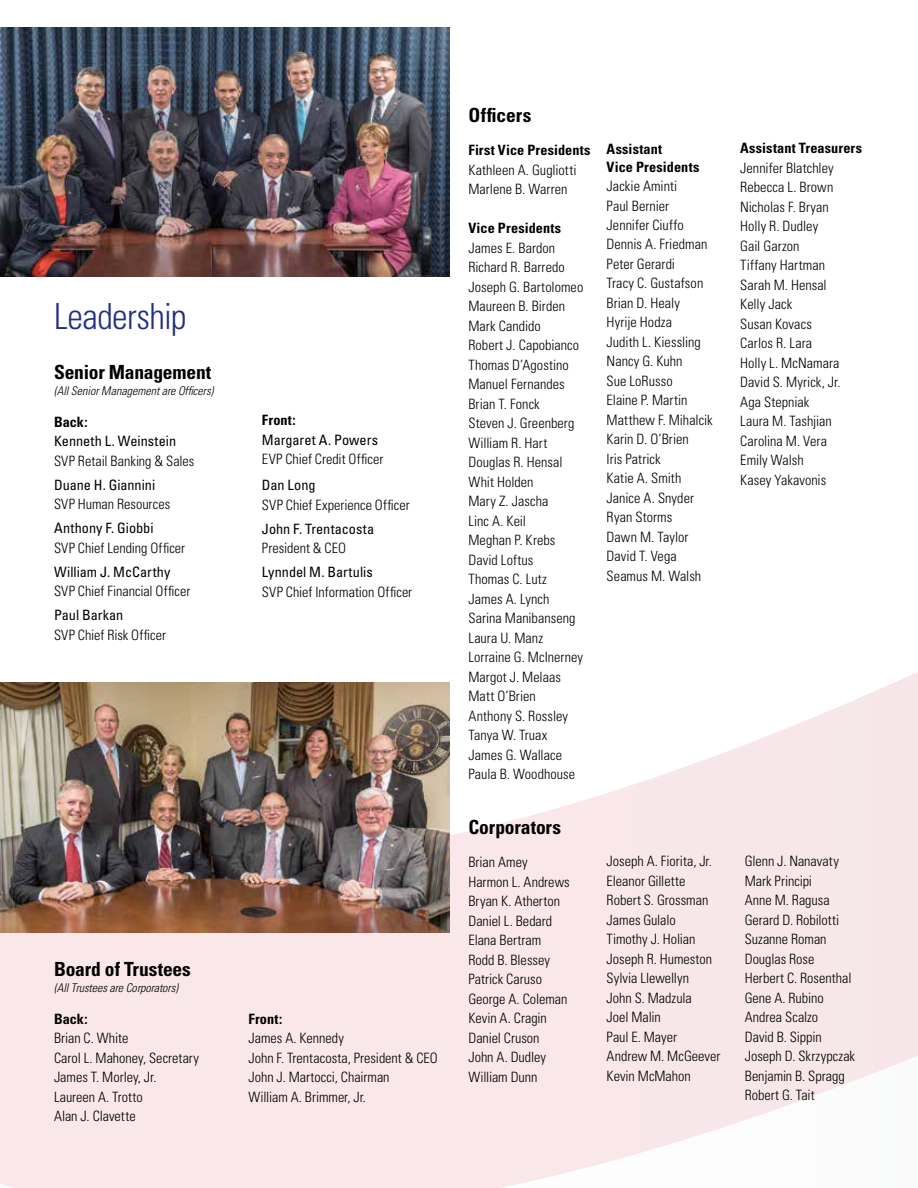
<style>
.page{position:relative;width:918px;height:1188px;background:#fff}
.page>*{position:absolute;margin:0;border:0;box-sizing:border-box;transform-origin:0 0}
.t1{font:300 condensed 36px "Univers";letter-spacing:-.02em;color:#232e83}
.t2{font:700 condensed 19.5px "Univers";letter-spacing:-.005em;color:#000}
.t3{font:300 condensed 14.25px/19.5px "Univers";color:#000}
.t4{font:condensed 14.25px "Univers";color:#000}
.t5{font:700 condensed 14.25px/18px "Univers";letter-spacing:.01em;color:#000}
.t6{font:italic 300 condensed 12px "Univers";letter-spacing:-.005em;color:#000}
</style>
<div class="page">
<svg style="left:0;top:672px;width:918px;height:371px"></svg>
<svg style="left:0;top:1043px;width:918px;height:145px"></svg>
<img style="left:0;top:27px;width:450px;height:250px">
<img style="left:0;top:683px;width:450px;height:250px">
<h1 class="t1" style="left:54px;top:294px;width:134px">Leadership</h1>
<h3 class="t2" style="left:54px;top:360px;width:159px">Senior Management</h3>
<p class="t6" style="left:54px;top:384px;width:161px">(All Senior Management are Officers)</p>
<h5 class="t5" style="left:54px;top:413px;width:35px">Back:</h5>
<p class="t4" style="left:54px;top:432px;width:124px">Kenneth L. Weinstein</p>
<p class="t3" style="left:54px;top:451px;width:142px">SVP Retail Banking &amp; Sales</p>
<p class="t4" style="left:54px;top:476px;width:103px">Duane H. Giannini</p>
<p class="t3" style="left:54px;top:494px;width:118px">SVP Human Resources</p>
<p class="t4" style="left:54px;top:519px;width:101px">Anthony F. Giobbi</p>
<p class="t3" style="left:54px;top:538px;width:133px">SVP Chief Lending Officer</p>
<p class="t4" style="left:54px;top:563px;width:118px">William J. McCarthy</p>
<p class="t3" style="left:54px;top:581px;width:138px">SVP Chief Financial Officer</p>
<p class="t4" style="left:54px;top:606px;width:71px">Paul Barkan</p>
<p class="t3" style="left:54px;top:625px;width:114px">SVP Chief Risk Officer</p>
<h3 class="t2" style="left:54px;top:957px;width:138px">Board of Trustees</h3>
<p class="t6" style="left:54px;top:981px;width:126px">(All Trustees are Corporators)</p>
<h5 class="t5" style="left:54px;top:1010px;width:35px">Back:</h5>
<p class="t3" style="left:54px;top:1029px;width:146px">Brian C. White<br>Carol L. Mahoney, Secretary<br>James T. Morley, Jr.<br>Laureen A. Trotto<br>Alan J. Clavette</p>
<h5 class="t5" style="left:262px;top:411px;width:35px">Front:</h5>
<p class="t4" style="left:262px;top:431px;width:118px">Margaret A. Powers</p>
<p class="t3" style="left:262px;top:449px;width:123px">EVP Chief Credit Officer</p>
<p class="t4" style="left:262px;top:476px;width:55px">Dan Long</p>
<p class="t3" style="left:262px;top:495px;width:149px">SVP Chief Experience Officer</p>
<p class="t4" style="left:262px;top:520px;width:114px">John F. Trentacosta</p>
<p class="t3" style="left:262px;top:539px;width:86px">President &amp; CEO</p>
<p class="t4" style="left:262px;top:563px;width:112px">Lynndel M. Bartulis</p>
<p class="t3" style="left:262px;top:582px;width:152px">SVP Chief Information Officer</p>
<h5 class="t5" style="left:249px;top:1009px;width:35px">Front:</h5>
<p class="t3" style="left:249px;top:1028px;width:191px">James A. Kennedy<br>John F. Trentacosta, President &amp; CEO<br>John J. Martocci, Chairman<br>William A. Brimmer, Jr.</p>
<h3 class="t2" style="left:468px;top:104px;width:64px">Officers</h3>
<h5 class="t5" style="left:468px;top:141px;width:124px">First Vice Presidents</h5>
<p class="t3" style="left:468px;top:160px;width:110px">Kathleen A. Gugliotti<br>Marlene B. Warren</p>
<h5 class="t5" style="left:468px;top:219px;width:94px">Vice Presidents</h5>
<p class="t3" style="left:468px;top:238px;width:116px">James E. Bardon<br>Richard R. Barredo<br>Joseph G. Bartolomeo<br>Maureen B. Birden<br>Mark Candido<br>Robert J. Capobianco<br>Thomas D’Agostino<br>Manuel Fernandes<br>Brian T. Fonck<br>Steven J. Greenberg<br>William R. Hart<br>Douglas R. Hensal<br>Whit Holden<br>Mary Z. Jascha<br>Linc A. Keil<br>Meghan P. Krebs<br>David Loftus<br>Thomas C. Lutz<br>James A. Lynch<br>Sarina Manibanseng<br>Laura U. Manz<br>Lorraine G. McInerney<br>Margot J. Melaas<br>Matt O’Brien<br>Anthony S. Rossley<br>Tanya W. Truax<br>James G. Wallace<br>Paula B. Woodhouse</p>
<h5 class="t5" style="left:607px;top:139px;width:94px">Assistant<br>Vice Presidents</h5>
<p class="t3" style="left:607px;top:176px;width:108px">Jackie Aminti<br>Paul Bernier<br>Jennifer Ciuffo<br>Dennis A. Friedman<br>Peter Gerardi<br>Tracy C. Gustafson<br>Brian D. Healy<br>Hyrije Hodza<br>Judith L. Kiessling<br>Nancy G. Kuhn<br>Sue LoRusso<br>Elaine P. Martin<br>Matthew F. Mihalcik<br>Karin D. O’Brien<br>Iris Patrick<br>Katie A. Smith<br>Janice A. Snyder<br>Ryan Storms<br>Dawn M. Taylor<br>David T. Vega<br>Seamus M. Walsh</p>
<p class="t5" style="left:740px;top:139px;width:123px">Assistant Treasurers</p>
<p class="t3" style="left:740px;top:158px;width:102px">Jennifer Blatchley<br>Rebecca L. Brown<br>Nicholas F. Bryan<br>Holly R. Dudley<br>Gail Garzon<br>Tiffany Hartman<br>Sarah M. Hensal<br>Kelly Jack<br>Susan Kovacs<br>Carlos R. Lara<br>Holly L. McNamara<br>David S. Myrick, Jr.<br>Aga Stepniak<br>Laura M. Tashjian<br>Carolina M. Vera<br>Emily Walsh<br>Kasey Yakavonis</p>
<h3 class="t2" style="left:468px;top:815px;width:94px">Corporators</h3>
<p class="t3" style="left:468px;top:852px;width:103px">Brian Amey<br>Harmon L. Andrews<br>Bryan K. Atherton<br>Daniel L. Bedard<br>Elana Bertram<br>Rodd B. Blessey<br>Patrick Caruso<br>George A. Coleman<br>Kevin A. Cragin<br>Daniel Cruson<br>John A. Dudley<br>William Dunn</p>
<p class="t3" style="left:607px;top:852px;width:115px">Joseph A. Fiorita, Jr.<br>Eleanor Gillette<br>Robert S. Grossman<br>James Gulalo<br>Timothy J. Holian<br>Joseph R. Humeston<br>Sylvia Llewellyn<br>John S. Madzula<br>Joel Malin<br>Paul E. Mayer<br>Andrew M. McGeever<br>Kevin McMahon</p>
<p class="t3" style="left:745px;top:852px;width:112px">Glenn J. Nanavaty<br>Mark Principi<br>Anne M. Ragusa<br>Gerard D. Robilotti<br>Suzanne Roman<br>Douglas Rose<br>Herbert C. Rosenthal<br>Gene A. Rubino<br>Andrea Scalzo<br>David B. Sippin<br>Joseph D. Skrzypczak<br>Benjamin B. Spragg<br>Robert G. Tait</p>
</div>
